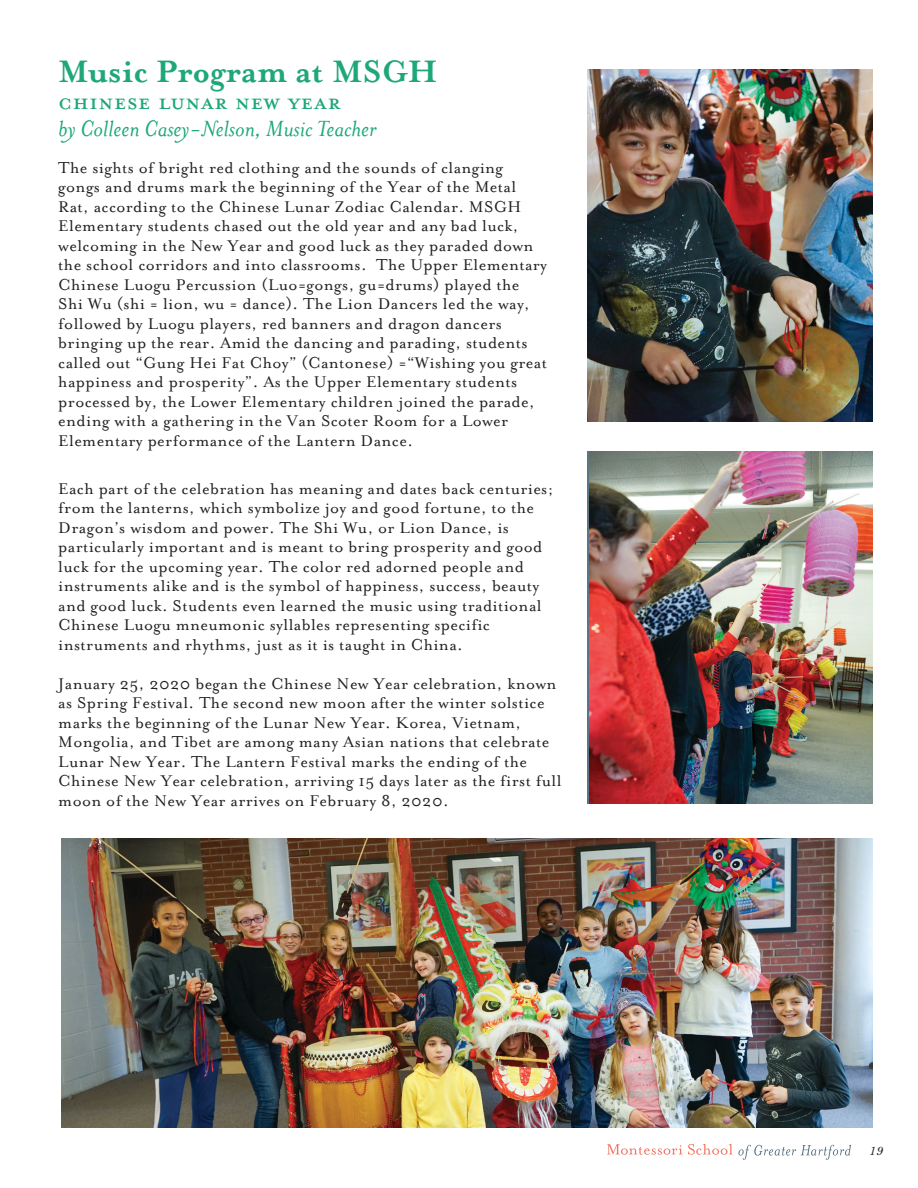
<style>
.page{position:relative;width:918px;height:1188px;background:#fff}
.page>*{position:absolute;margin:0;border:0;box-sizing:border-box;transform-origin:0 0}
.t1{font:700 36px "Mrs Eaves";color:#1ea77a}
.t2{font:31.5px "Mrs Eaves All Petite Caps";color:#1ea77a}
.t3{font:italic 25.5px "Mrs Eaves";color:#1ea77a}
.Body_Copy{font:18px/19.5px "Mrs Eaves Roman";letter-spacing:.02em;color:#231f20}
.t4{font:italic 12px "Century Schoolbook";color:#231f20}
</style>
<div class="page">
<svg style="left:607px;top:1144px;width:244px;height:16px"></svg>
<img style="left:588px;top:69px;width:285px;height:352px">
<img style="left:589px;top:451px;width:284px;height:353px">
<img style="left:61px;top:838px;width:812px;height:290px">
<p class="t1" style="left:58px;top:51px;width:381px">Music Program at MSGH</p>
<p class="t2" style="left:58px;top:88px;width:284px">Chinese Lunar New Year</p>
<p class="t3" style="left:58px;top:115px;width:320px">by Colleen Casey-Nelson, Music Teacher</p>
<p class="Body_Copy" style="left:58px;top:158px;width:490px">The sights of bright red clothing and the sounds of clanging gongs and drums mark the beginning of the Year of the Metal Rat, according to the Chinese Lunar Zodiac Calendar. MSGH Elementary students chased out the old year and any bad luck, welcoming in the New Year and good luck as they paraded down the school corridors and into classrooms. The Upper Elementary Chinese Luogu Percussion (Luo=gongs, gu=drums) played the Shi Wu (shi = lion, wu = dance). The Lion Dancers led the way, followed by Luogu players, red banners and dragon dancers bringing up the rear. Amid the dancing and parading, students called out “Gung Hei Fat Choy” (Cantonese) =“Wishing you great happiness and prosperity”. As the Upper Elementary students processed by, the Lower Elementary children joined the parade, ending with a gathering in the Van Scoter Room for a Lower Elementary performance of the Lantern Dance.</p>
<p class="Body_Copy" style="left:58px;top:479px;width:497px">Each part of the celebration has meaning and dates back centuries; from the lanterns, which symbolize joy and good fortune, to the Dragon’s wisdom and power. The Shi Wu, or Lion Dance, is particularly important and is meant to bring prosperity and good luck for the upcoming year. The color red adorned people and instruments alike and is the symbol of happiness, success, beauty and good luck. Students even learned the music using traditional Chinese Luogu mneumonic syllables representing specific instruments and rhythms, just as it is taught in China.</p>
<p class="Body_Copy" style="left:58px;top:674px;width:505px">January 25, 2020 began the Chinese New Year celebration, known as Spring Festival. The second new moon after the winter solstice marks the beginning of the Lunar New Year. Korea, Vietnam, Mongolia, and Tibet are among many Asian nations that celebrate Lunar New Year. The Lantern Festival marks the ending of the Chinese New Year celebration, arriving 15 days later as the first full moon of the New Year arrives on February 8, 2020.</p>
<p class="t4" style="left:869px;top:1141px;width:15px">19</p>
</div>
